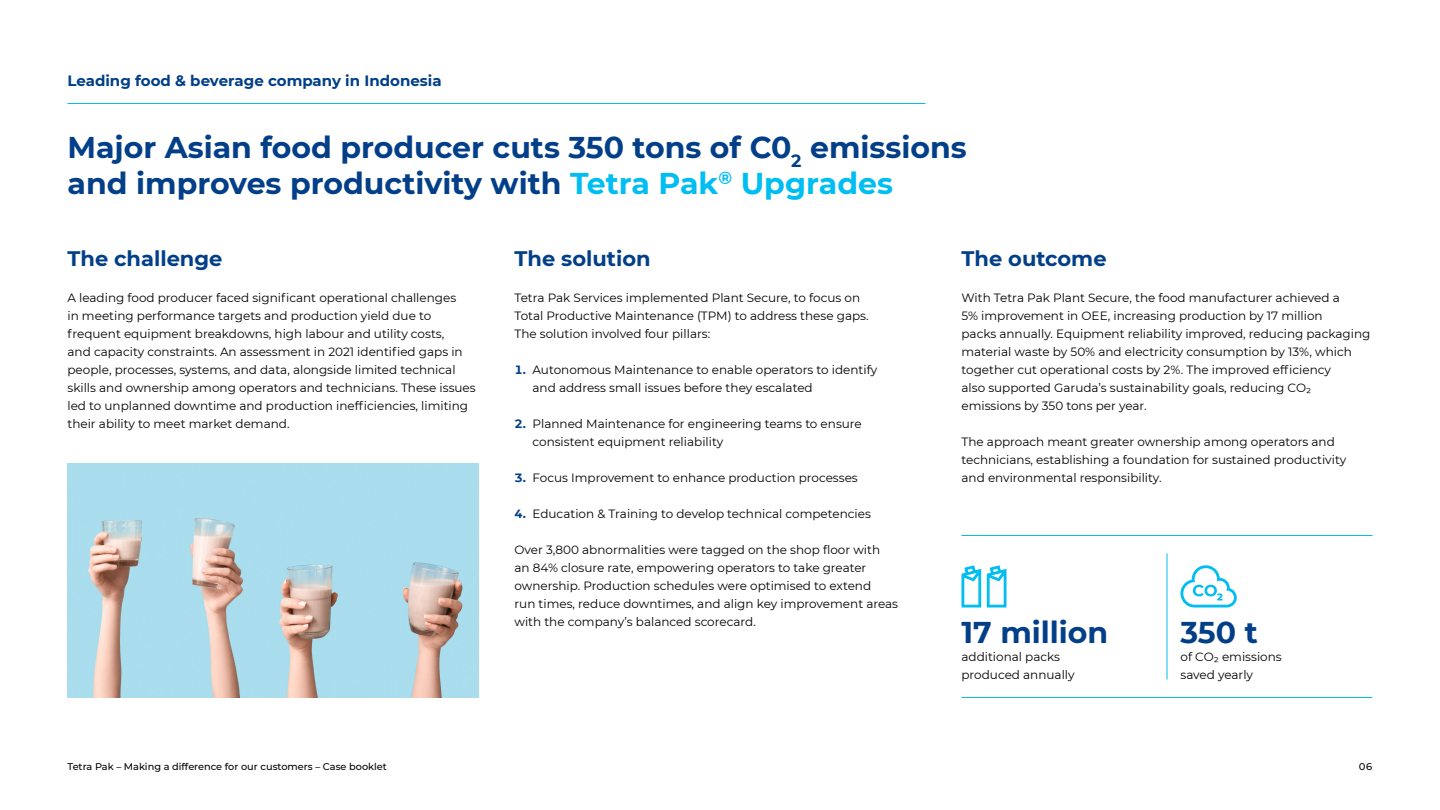
<style>
.page{position:relative;width:1440px;height:810px;background:#fff}
.page>*{position:absolute;margin:0;border:0;box-sizing:border-box;transform-origin:0 0}
.H3___40_48{font:700 30px/36px "Montserrat";color:#023f88}
.H5___28_42{font:700 21px "Montserrat";color:#023f88}
.H6_-_20_24{font:700 15px "Montserrat";color:#023f88}
.Copy_3___16_24{font:12px/18px "Montserrat";color:#000}
.t1{font:500 9.75px "Montserrat";color:#000}
.s1{color:#00bdf2}
.s2{font-weight:700;color:#023f88}
</style>
<div class="page">
<hr style="left:68px;top:103px;width:858px;height:1px;background:#00bdf2">
<hr style="left:962px;top:535px;width:410px;height:1px;background:#00bdf2">
<hr style="left:962px;top:697px;width:410px;height:1px;background:#00bdf2">
<hr style="left:1167px;top:554px;width:1px;height:126px;background:#00bdf2">
<svg style="left:1181px;top:565px;width:56px;height:42px"></svg>
<svg style="left:962px;top:565px;width:19px;height:43px"></svg>
<svg style="left:987px;top:565px;width:19px;height:43px"></svg>
<img style="left:68px;top:464px;width:410px;height:234px">
<p class="H6_-_20_24" style="left:68px;top:69px;width:376px">Leading food &amp; beverage company in Indonesia</p>
<p class="H3___40_48" style="left:68px;top:127px;width:901px">Major Asian food producer cuts 350 tons of C0<sub>2</sub> emissions and improves productivity with <span class="s1">Tetra Pak</span><sup>®</sup> <span class="s1">Upgrades</span></p>
<p class="H5___28_42" style="left:514px;top:243px;width:138px">The solution</p>
<p class="H5___28_42" style="left:68px;top:243px;width:157px">The challenge</p>
<p class="H5___28_42" style="left:962px;top:243px;width:147px">The outcome</p>
<p class="Copy_3___16_24" style="left:68px;top:288px;width:410px">A leading food producer faced significant operational challenges<br>in meeting performance targets and production yield due to frequent equipment breakdowns, high labour and utility costs,<br>and capacity constraints. An assessment in 2021 identified gaps in people, processes, systems, and data, alongside limited technical skills and ownership among operators and technicians. These issues led to unplanned downtime and production inefficiencies, limiting their ability to meet market demand.</p>
<p class="Copy_3___16_24" style="left:962px;top:288px;width:410px">With Tetra Pak Plant Secure, the food manufacturer achieved a<br>5% improvement in OEE, increasing production by 17 million<br>packs annually. Equipment reliability improved, reducing packaging material waste by 50% and electricity consumption by 13%, which together cut operational costs by 2%. The improved efficiency<br>also supported Garuda’s sustainability goals, reducing CO₂ emissions by 350 tons per year.</p>
<p class="Copy_3___16_24" style="left:962px;top:432px;width:386px">The approach meant greater ownership among operators and technicians, establishing a foundation for sustained productivity and environmental responsibility.</p>
<p class="Copy_3___16_24" style="left:514px;top:288px;width:356px">Tetra Pak Services implemented Plant Secure, to focus on<br>Total Productive Maintenance (TPM) to address these gaps.<br>The solution involved four pillars:</p>
<p class="Copy_3___16_24" style="left:532px;top:360px;width:346px;text-indent:-18px"><span class="s2">1.</span> Autonomous Maintenance to enable operators to identify and address small issues before they escalated</p>
<p class="Copy_3___16_24" style="left:532px;top:414px;width:331px;text-indent:-18px"><span class="s2">2.</span> Planned Maintenance for engineering teams to ensure consistent equipment reliability</p>
<p class="Copy_3___16_24" style="left:514px;top:468px;width:345px"><span class="s2">3.</span> Focus Improvement to enhance production processes</p>
<p class="Copy_3___16_24" style="left:514px;top:504px;width:358px"><span class="s2">4.</span> Education &amp; Training to develop technical competencies</p>
<p class="Copy_3___16_24" style="left:514px;top:540px;width:385px">Over 3,800 abnormalities were tagged on the shop floor with an 84% closure rate, empowering operators to take greater ownership. Production schedules were optimised to extend<br>run times, reduce downtimes, and align key improvement areas with the company’s balanced scorecard.</p>
<p class="H3___40_48" style="left:962px;top:613px;width:148px">17 million</p>
<p class="Copy_3___16_24" style="left:962px;top:648px;width:115px">additional packs produced annually</p>
<p class="H3___40_48" style="left:1180px;top:613px;width:79px">350 t</p>
<p class="Copy_3___16_24" style="left:1180px;top:648px;width:103px">of CO₂ emissions saved yearly</p>
<p class="t1" style="left:68px;top:759px;width:321px">Tetra Pak – Making a difference for our customers – Case booklet</p>
<p class="t1" style="left:1359px;top:759px;width:15px">06</p>
</div>
